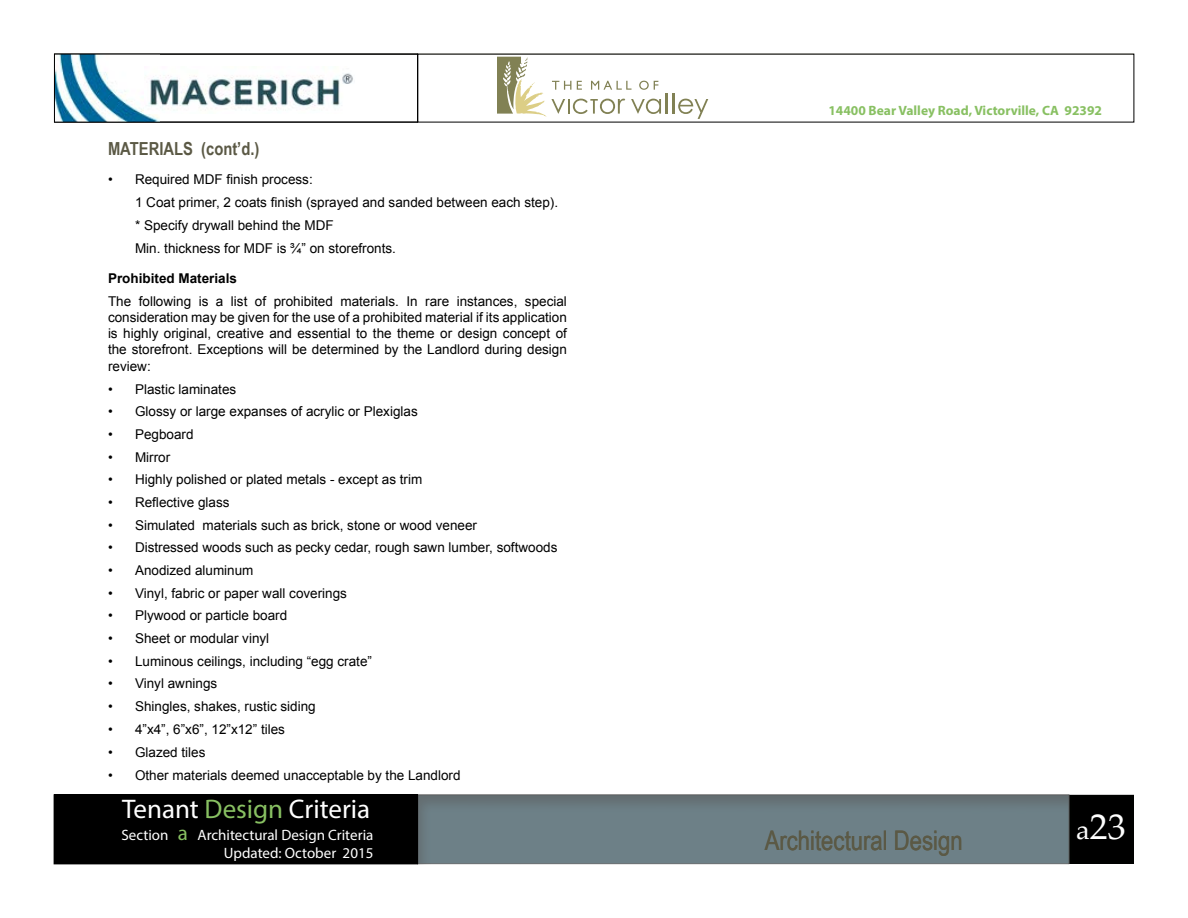
<style>
.page{position:relative;width:1188px;height:918px;background:#fff}
.page>*{position:absolute;margin:0;border:0;box-sizing:border-box;transform-origin:0 0}
.t1{font:36px "Palatino Linotype";color:#fff}
.t2{font:27px "Myriad Pro";color:#fff}
.t3{font:27px "Arial Narrow";color:#5b5945}
.t4{font:700 18px "Arial Narrow";color:#5b5945}
.t5{font:15px/18px "Myriad Pro";color:#fff;text-align:right}
.t6{font:13.5px/16.2px "Arial";color:#000}
.t7{font:700 13.5px "Myriad Pro";color:#88c062}
.t8{font:700 13.5px "Arial";color:#000}
.s1{color:#88c062}
.s2{font-size:21px;color:#88c062}
.s3{font-size:27px}
</style>
<div class="page">
<div style="left:405px;top:784px;width:676px;height:81px;background:#000;opacity:.5"></div>
<div style="left:54px;top:795px;width:364px;height:69px;background:#000"></div>
<div style="left:1069px;top:795px;width:65px;height:69px;background:#000"></div>
<hr style="left:54px;top:53px;width:1080px;height:2px;background:#d6d6cc">
<img style="left:56px;top:56px;width:103px;height:64px">
<img style="left:144px;top:66px;width:209px;height:48px">
<div style="left:54px;top:54px;width:364px;height:68px;border:1px solid #000"></div>
<hr style="left:666px;top:93px;width:2px;height:21px;background:#818154">
<hr style="left:673px;top:93px;width:2px;height:21px;background:#818154">
<svg style="left:678px;top:99px;width:30px;height:20px"></svg>
<svg style="left:498px;top:57px;width:163px;height:60px"></svg>
<h3 class="t4" style="left:108px;top:135px;width:153px">MATERIALS (cont’d.)</h3>
<p class="t6" style="left:135px;top:168px;width:425px;line-height:23px;text-indent:-27px">• Required MDF finish process:<br>1 Coat primer, 2 coats finish (sprayed and sanded between each step). * Specify drywall behind the MDF<br>Min. thickness for MDF is ¾” on storefronts.</p>
<p class="t8" style="left:108px;top:269px;width:131px">Prohibited Materials</p>
<p class="t6" style="left:108px;top:293px;width:460px;text-align:justify">The following is a list of prohibited materials. In rare instances, special consideration may be given for the use of a prohibited material if its application is highly original, creative and essential to the theme or design concept of the storefront. Exceptions will be determined by the Landlord during design review:</p>
<p class="t6" style="left:108px;top:381px;width:130px">• Plastic laminates</p>
<p class="t6" style="left:108px;top:404px;width:311px">• Glossy or large expanses of acrylic or Plexiglas</p>
<p class="t6" style="left:108px;top:426px;width:87px">• Pegboard</p>
<p class="t6" style="left:108px;top:449px;width:64px">• Mirror</p>
<p class="t6" style="left:108px;top:472px;width:316px">• Highly polished or plated metals - except as trim</p>
<p class="t6" style="left:108px;top:494px;width:123px">• Reflective glass</p>
<p class="t6" style="left:108px;top:517px;width:371px">• Simulated materials such as brick, stone or wood veneer</p>
<p class="t6" style="left:108px;top:540px;width:451px">• Distressed woods such as pecky cedar, rough sawn lumber, softwoods</p>
<p class="t6" style="left:108px;top:562px;width:147px">• Anodized aluminum</p>
<p class="t6" style="left:108px;top:585px;width:241px">• Vinyl, fabric or paper wall coverings</p>
<p class="t6" style="left:108px;top:608px;width:181px">• Plywood or particle board</p>
<p class="t6" style="left:108px;top:630px;width:163px">• Sheet or modular vinyl</p>
<p class="t6" style="left:108px;top:653px;width:266px">• Luminous ceilings, including “egg crate”</p>
<p class="t6" style="left:108px;top:676px;width:111px">• Vinyl awnings</p>
<p class="t6" style="left:108px;top:698px;width:209px">• Shingles, shakes, rustic siding</p>
<p class="t6" style="left:108px;top:721px;width:179px">• 4”x4”, 6”x6”, 12”x12” tiles</p>
<p class="t6" style="left:108px;top:744px;width:99px">• Glazed tiles</p>
<p class="t6" style="left:108px;top:767px;width:354px">• Other materials deemed unacceptable by the Landlord</p>
<p class="t7" style="left:828px;top:102px;width:275px">14400 Bear Valley Road, Victorville, CA 92392</p>
<h2 class="t2" style="left:122px;top:792px;width:250px">Tenant <span class="s1">Design</span> Criteria</h2>
<p class="t5" style="left:121px;top:825px;width:253px">Section <span class="s2">a</span> Architectural Design Criteria<br>Updated: October 2015</p>
<h2 class="t3" style="left:765px;top:821px;width:200px">Architectural Design</h2>
<h1 class="t1" style="left:1076px;top:801px;width:51px"><span class="s3">a</span>23</h1>
</div>
